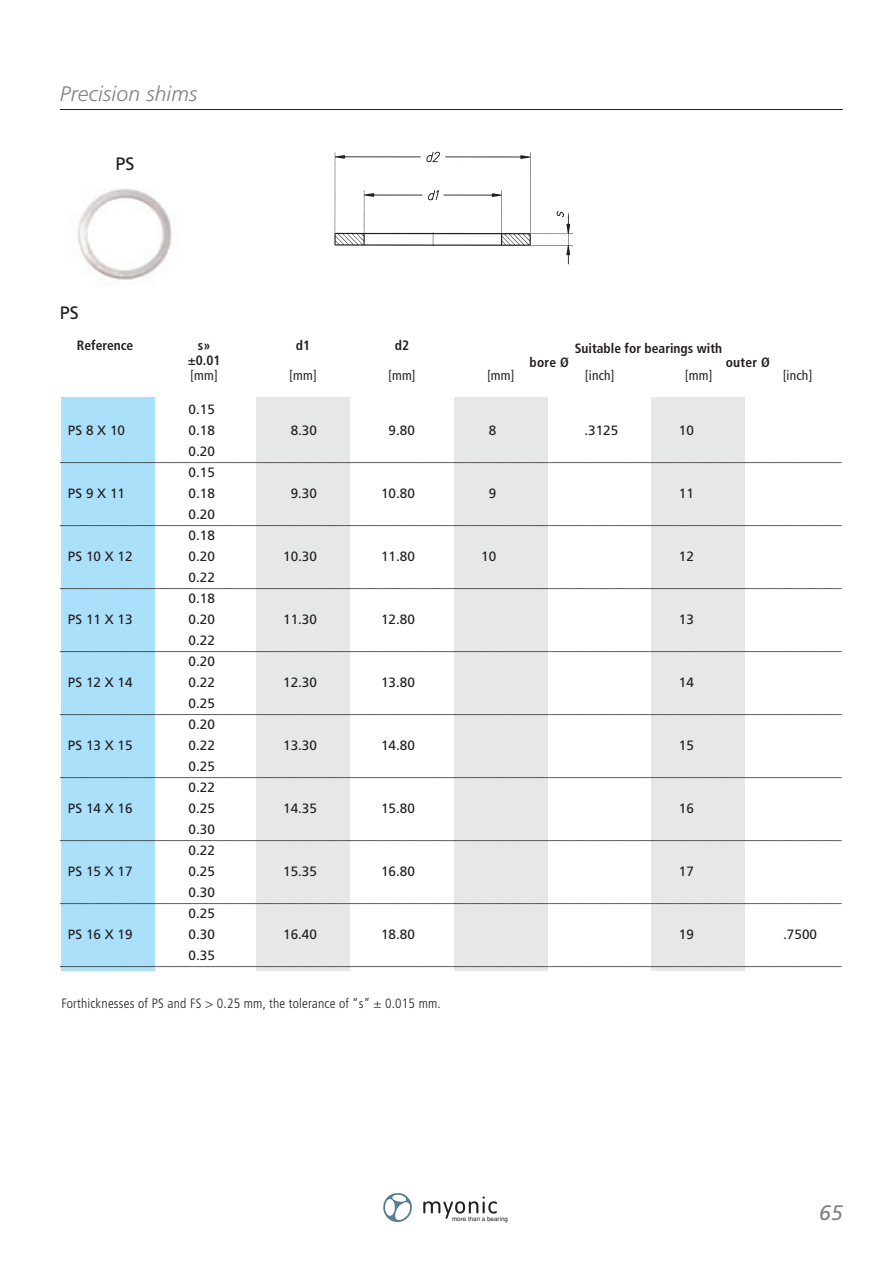
<style>
.page{position:relative;width:893px;height:1263px;background:#fff}
.page>*{position:absolute;margin:0;border:0;box-sizing:border-box;transform-origin:0 0}
.t1{font:italic 300 21px "Frutiger";letter-spacing:.01em;color:#808285}
.t2{font:italic 21px "Frutiger";color:#808285}
.t3{font:18px "Frutiger";color:#231f20}
.t4{font:13.5px/21px "Frutiger";color:#231f20}
.t5{font:300 condensed 13.5px "Frutiger";letter-spacing:.015em;color:#231f20}
.t6{font:700 condensed 13.5px/15px "Frutiger";color:#231f20;text-align:center}
.t7{font:condensed 13.5px "Frutiger";letter-spacing:.015em;color:#231f20}
.t8{font:6.3px "Helvetica";color:#231f20}
</style>
<div class="page">
<svg style="left:423px;top:1196px;width:74px;height:23px"></svg>
<img style="left:383px;top:1193px;width:29px;height:29px">
<div style="left:256px;top:397px;width:93px;height:574px;background:#e6e7e9"></div>
<div style="left:454px;top:397px;width:93px;height:574px;background:#e6e7e9"></div>
<div style="left:651px;top:397px;width:94px;height:574px;background:#e6e7e9"></div>
<div style="left:61px;top:397px;width:93px;height:574px;background:#aae0f9"></div>
<svg style="left:60px;top:462px;width:783px;height:1px"></svg>
<svg style="left:60px;top:525px;width:783px;height:1px"></svg>
<svg style="left:60px;top:588px;width:783px;height:1px"></svg>
<svg style="left:60px;top:651px;width:783px;height:1px"></svg>
<svg style="left:60px;top:714px;width:783px;height:1px"></svg>
<svg style="left:60px;top:777px;width:783px;height:1px"></svg>
<svg style="left:60px;top:840px;width:783px;height:1px"></svg>
<svg style="left:60px;top:903px;width:783px;height:1px"></svg>
<svg style="left:60px;top:966px;width:783px;height:1px"></svg>
<hr style="left:60px;top:109px;width:782px;height:1px;background:#231f20">
<img style="left:77px;top:189px;width:95px;height:91px">
<img style="left:334px;top:151px;width:239px;height:113px">
<h1 class="t1" style="left:60px;top:85px;width:139px">Precision shims</h1>
<h2 class="t3" style="left:116px;top:156px;width:21px">PS</h2>
<h2 class="t3" style="left:60px;top:305px;width:21px">PS</h2>
<p class="t6" style="left:77px;top:339px;width:58px">Reference</p>
<p class="t6" style="left:188px;top:339px;width:34px">s» ±0.01</p>
<p class="t7" style="left:190px;top:370px;width:29px">[mm]</p>
<p class="t4" style="left:189px;top:400px;width:28px">0.15</p>
<p class="t6" style="left:296px;top:339px;width:16px">d1</p>
<p class="t7" style="left:289px;top:370px;width:29px">[mm]</p>
<p class="t6" style="left:395px;top:339px;width:16px">d2</p>
<p class="t7" style="left:388px;top:370px;width:29px">[mm]</p>
<p class="t7" style="left:487px;top:370px;width:29px">[mm]</p>
<p class="t7" style="left:585px;top:370px;width:31px">[inch]</p>
<p class="t7" style="left:684px;top:370px;width:29px">[mm]</p>
<p class="t7" style="left:782px;top:370px;width:31px">[inch]</p>
<p class="t6" style="left:575px;top:342px;width:149px">Suitable for bearings with</p>
<p class="t6" style="left:529px;top:356px;width:41px">bore Ø</p>
<p class="t6" style="left:725px;top:356px;width:46px">outer Ø</p>
<p class="t4" style="left:68px;top:421px;width:59px">PS 8 X 10</p>
<p class="t4" style="left:189px;top:421px;width:28px">0.18</p>
<p class="t4" style="left:291px;top:421px;width:28px">8.30</p>
<p class="t4" style="left:388px;top:421px;width:28px">9.80</p>
<p class="t4" style="left:488px;top:421px;width:9px">8</p>
<p class="t4" style="left:584px;top:421px;width:35px">.3125</p>
<p class="t4" style="left:678px;top:421px;width:17px">10</p>
<p class="t4" style="left:189px;top:442px;width:28px">0.20<br>0.15</p>
<p class="t4" style="left:68px;top:484px;width:59px">PS 9 X 11</p>
<p class="t4" style="left:189px;top:484px;width:28px">0.18</p>
<p class="t4" style="left:291px;top:484px;width:28px">9.30</p>
<p class="t4" style="left:381px;top:484px;width:35px">10.80</p>
<p class="t4" style="left:488px;top:484px;width:9px">9</p>
<p class="t4" style="left:678px;top:484px;width:17px">11</p>
<p class="t4" style="left:189px;top:505px;width:28px">0.20<br>0.18</p>
<p class="t4" style="left:68px;top:547px;width:66px">PS 10 X 12</p>
<p class="t4" style="left:189px;top:547px;width:28px">0.20</p>
<p class="t4" style="left:283px;top:547px;width:35px">10.30</p>
<p class="t4" style="left:381px;top:547px;width:35px">11.80</p>
<p class="t4" style="left:481px;top:547px;width:17px">10</p>
<p class="t4" style="left:678px;top:547px;width:17px">12</p>
<p class="t4" style="left:189px;top:568px;width:28px">0.22<br>0.18</p>
<p class="t4" style="left:68px;top:610px;width:66px">PS 11 X 13</p>
<p class="t4" style="left:189px;top:610px;width:28px">0.20</p>
<p class="t4" style="left:283px;top:610px;width:35px">11.30</p>
<p class="t4" style="left:381px;top:610px;width:35px">12.80</p>
<p class="t4" style="left:678px;top:610px;width:17px">13</p>
<p class="t4" style="left:189px;top:631px;width:28px">0.22<br>0.20</p>
<p class="t4" style="left:68px;top:673px;width:66px">PS 12 X 14</p>
<p class="t4" style="left:189px;top:673px;width:28px">0.22</p>
<p class="t4" style="left:283px;top:673px;width:35px">12.30</p>
<p class="t4" style="left:381px;top:673px;width:35px">13.80</p>
<p class="t4" style="left:678px;top:673px;width:17px">14</p>
<p class="t4" style="left:189px;top:694px;width:28px">0.25<br>0.20</p>
<p class="t4" style="left:68px;top:736px;width:66px">PS 13 X 15</p>
<p class="t4" style="left:189px;top:736px;width:28px">0.22</p>
<p class="t4" style="left:283px;top:736px;width:35px">13.30</p>
<p class="t4" style="left:381px;top:736px;width:35px">14.80</p>
<p class="t4" style="left:678px;top:736px;width:17px">15</p>
<p class="t4" style="left:189px;top:757px;width:28px">0.25<br>0.22</p>
<p class="t4" style="left:68px;top:799px;width:66px">PS 14 X 16</p>
<p class="t4" style="left:189px;top:799px;width:28px">0.25</p>
<p class="t4" style="left:283px;top:799px;width:35px">14.35</p>
<p class="t4" style="left:381px;top:799px;width:35px">15.80</p>
<p class="t4" style="left:678px;top:799px;width:17px">16</p>
<p class="t4" style="left:189px;top:820px;width:28px">0.30<br>0.22</p>
<p class="t4" style="left:68px;top:862px;width:66px">PS 15 X 17</p>
<p class="t4" style="left:189px;top:862px;width:28px">0.25</p>
<p class="t4" style="left:283px;top:862px;width:35px">15.35</p>
<p class="t4" style="left:381px;top:862px;width:35px">16.80</p>
<p class="t4" style="left:678px;top:862px;width:17px">17</p>
<p class="t4" style="left:189px;top:883px;width:28px">0.30<br>0.25</p>
<p class="t4" style="left:68px;top:925px;width:66px">PS 16 X 19</p>
<p class="t4" style="left:189px;top:925px;width:28px">0.30</p>
<p class="t4" style="left:283px;top:925px;width:35px">16.40</p>
<p class="t4" style="left:381px;top:925px;width:35px">18.80</p>
<p class="t4" style="left:678px;top:925px;width:17px">19</p>
<p class="t4" style="left:783px;top:925px;width:35px">.7500</p>
<p class="t4" style="left:189px;top:946px;width:28px">0.35</p>
<p class="t5" style="left:61px;top:998px;width:381px">Forthicknesses of PS and FS &gt; 0.25 mm, the tolerance of “s” ± 0.015 mm.</p>
<p class="t8" style="left:452px;top:1216px;width:57px">more than a bearing</p>
<h1 class="t2" style="left:819px;top:1204px;width:25px">65</h1>
</div>
